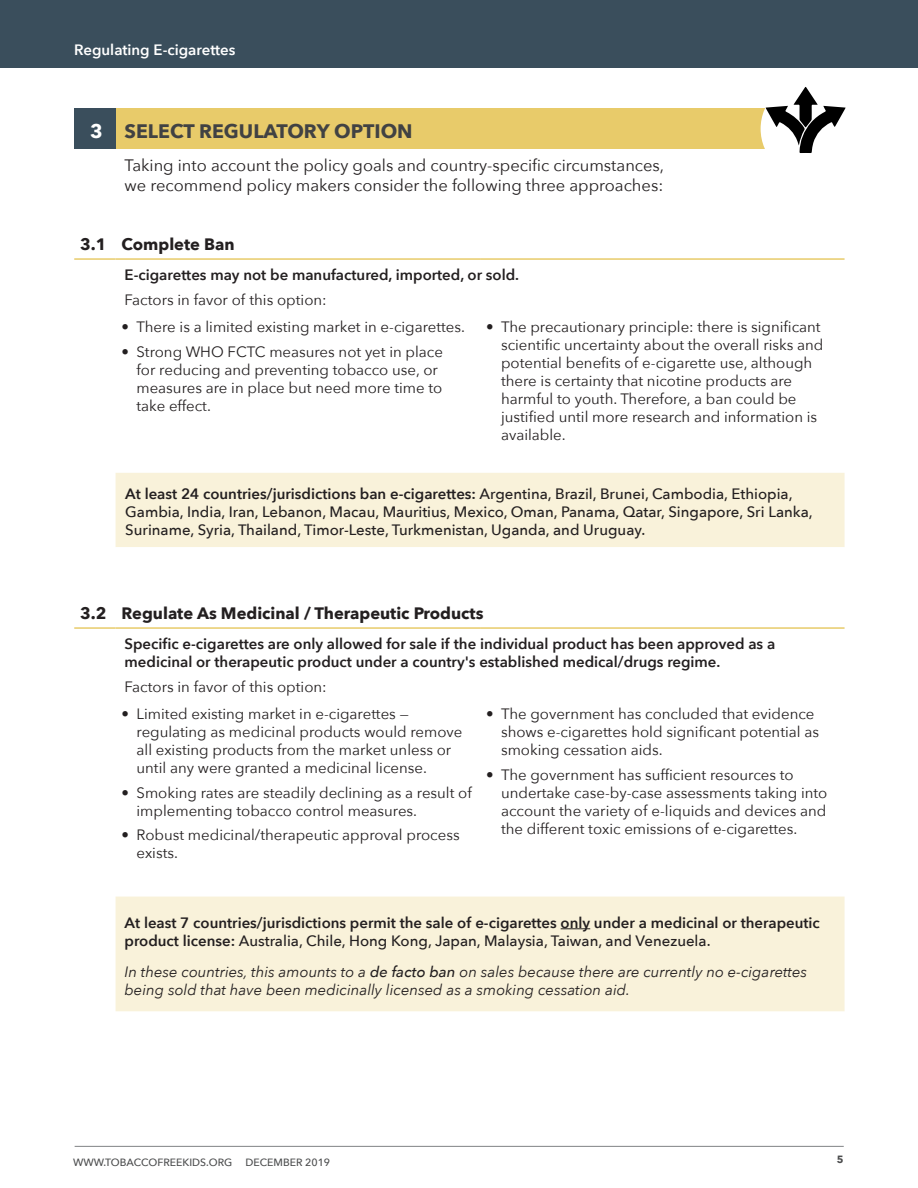
<style>
.page{position:relative;width:918px;height:1188px;background:#fff}
.page>*{position:absolute;margin:0;border:0;box-sizing:border-box;transform-origin:0 0}
.t1{font:700 19.5px "Avenir Next";color:#414243}
.t2{font:700 19.5px "Avenir Next";color:#fff}
.p_base{font:16.5px/19.8px "Avenir Next";color:#231f20}
._1_1{font:700 16.5px "Avenir Next";color:#231f20}
.p_base-2{font:15px/18px "Avenir Next";color:#231f20}
.p_base-3{font:600 15px/18px "Avenir Next";color:#231f20}
.p_base-4{font:500 15px/18px "Avenir Next";color:#231f20}
.p_base-5{font:italic 15px/18px "Avenir Next";color:#231f20}
.t3{font:600 15px "Avenir Next";color:#fff}
.t4{font:500 10.5px "Avenir Next";color:#4b4c4d}
.t5{font:700 10.5px "Avenir Next";color:#4b4c4d}
.s1{font-weight:600}
.s2{font-weight:500}
</style>
<div class="page">
<hr style="left:75px;top:1146px;width:769px;height:1px;background:#808285">
<div style="left:0;top:0;width:918px;height:68px;background:#3a4e5c"></div>
<div style="left:74px;top:108px;width:42px;height:40px;background:#3a4e5c"></div>
<div style="left:116px;top:108px;width:729px;height:40px;background:#e8cb6a"></div>
<svg style="left:116px;top:473px;width:729px;height:538px"></svg>
<hr style="left:74px;top:258px;width:42px;height:2px;background:#e8cb6a">
<hr style="left:116px;top:258px;width:364px;height:2px;background:#e8cb6a">
<hr style="left:480px;top:258px;width:365px;height:2px;background:#e8cb6a">
<hr style="left:74px;top:627px;width:42px;height:2px;background:#e8cb6a">
<hr style="left:116px;top:627px;width:364px;height:2px;background:#e8cb6a">
<hr style="left:480px;top:627px;width:365px;height:2px;background:#e8cb6a">
<svg style="left:561px;top:928px;width:29px;height:1px"></svg>
<div style="left:761px;top:79px;width:99px;height:99px;background:#fff;border-radius:50%"></div>
<svg style="left:766px;top:87px;width:80px;height:66px"></svg>
<p class="t3" style="left:74px;top:37px;width:163px">Regulating E-cigarettes</p>
<p class="t2" style="left:90px;top:114px;width:14px">3</p>
<p class="t1" style="left:125px;top:114px;width:290px">SELECT REGULATORY OPTION</p>
<p class="p_base" style="left:125px;top:155px;width:541px">Taking into account the policy goals and country-specific circumstances, we recommend policy makers consider the following three approaches:</p>
<p class="_1_1" style="left:80px;top:230px;width:28px">3.1</p>
<p class="_1_1" style="left:122px;top:230px;width:115px">Complete Ban</p>
<p class="p_base-3" style="left:125px;top:265px;width:396px">E-cigarettes may not be manufactured, imported, or sold.</p>
<p class="p_base-2" style="left:125px;top:290px;width:204px">Factors in favor of this option:</p>
<p class="p_base-2" style="left:122px;top:317px;width:345px">• There is a limited existing market in e-cigarettes.</p>
<p class="p_base-2" style="left:137px;top:342px;width:308px;text-indent:-15px">• Strong WHO FCTC measures not yet in place for reducing and preventing tobacco use, or measures are in place but need more time to take effect.</p>
<p class="p_base-2" style="left:501px;top:317px;width:324px;text-indent:-15px">• The precautionary principle: there is significant scientific uncertainty about the overall risks and potential benefits of e-cigarette use, although there is certainty that nicotine products are harmful to youth. Therefore, a ban could be justified until more research and information is available.</p>
<p class="p_base-4" style="left:125px;top:485px;width:689px"><span class="s1">At least 24 countries/jurisdictions ban e-cigarettes:</span> Argentina, Brazil, Brunei, Cambodia, Ethiopia,<br>Gambia, India, Iran, Lebanon, Macau, Mauritius, Mexico, Oman, Panama, Qatar, Singapore, Sri Lanka,<br>Suriname, Syria, Thailand, Timor-Leste, Turkmenistan, Uganda, and Uruguay.</p>
<p class="_1_1" style="left:80px;top:599px;width:28px">3.2</p>
<p class="_1_1" style="left:122px;top:599px;width:363px">Regulate As Medicinal / Therapeutic Products</p>
<p class="p_base-3" style="left:125px;top:634px;width:652px">Specific e-cigarettes are only allowed for sale if the individual product has been approved as a medicinal or therapeutic product under a country's established medical/drugs regime.</p>
<p class="p_base-2" style="left:125px;top:677px;width:204px">Factors in favor of this option:</p>
<p class="p_base-2" style="left:137px;top:704px;width:327px;text-indent:-15px">• Limited existing market in e-cigarettes — regulating as medicinal products would remove all existing products from the market unless or until any were granted a medicinal license.</p>
<p class="p_base-2" style="left:137px;top:783px;width:337px;text-indent:-15px">• Smoking rates are steadily declining as a result of implementing tobacco control measures.</p>
<p class="p_base-2" style="left:137px;top:825px;width:325px;text-indent:-15px">• Robust medicinal/therapeutic approval process exists.</p>
<p class="p_base-2" style="left:501px;top:704px;width:320px;text-indent:-15px">• The government has concluded that evidence shows e-cigarettes hold significant potential as smoking cessation aids.</p>
<p class="p_base-2" style="left:501px;top:765px;width:328px;text-indent:-15px">• The government has sufficient resources to undertake case-by-case assessments taking into account the variety of e-liquids and devices and the different toxic emissions of e-cigarettes.</p>
<p class="p_base-3" style="left:125px;top:913px;width:697px">At least 7 countries/jurisdictions permit the sale of e-cigarettes only under a medicinal or therapeutic product license: <span class="s2">Australia, Chile, Hong Kong, Japan, Malaysia, Taiwan, and Venezuela.</span></p>
<p class="p_base-5" style="left:125px;top:962px;width:684px">In these countries, this amounts to a <span class="s2">de facto ban</span> on sales because there are currently no e-cigarettes being sold that have been medicinally licensed as a smoking cessation aid.</p>
<p class="t4" style="left:73px;top:1154px;width:259px">WWW.TOBACCOFREEKIDS.ORG DECEMBER 2019</p>
<p class="t5" style="left:837px;top:1151px;width:8px">5</p>
</div>
